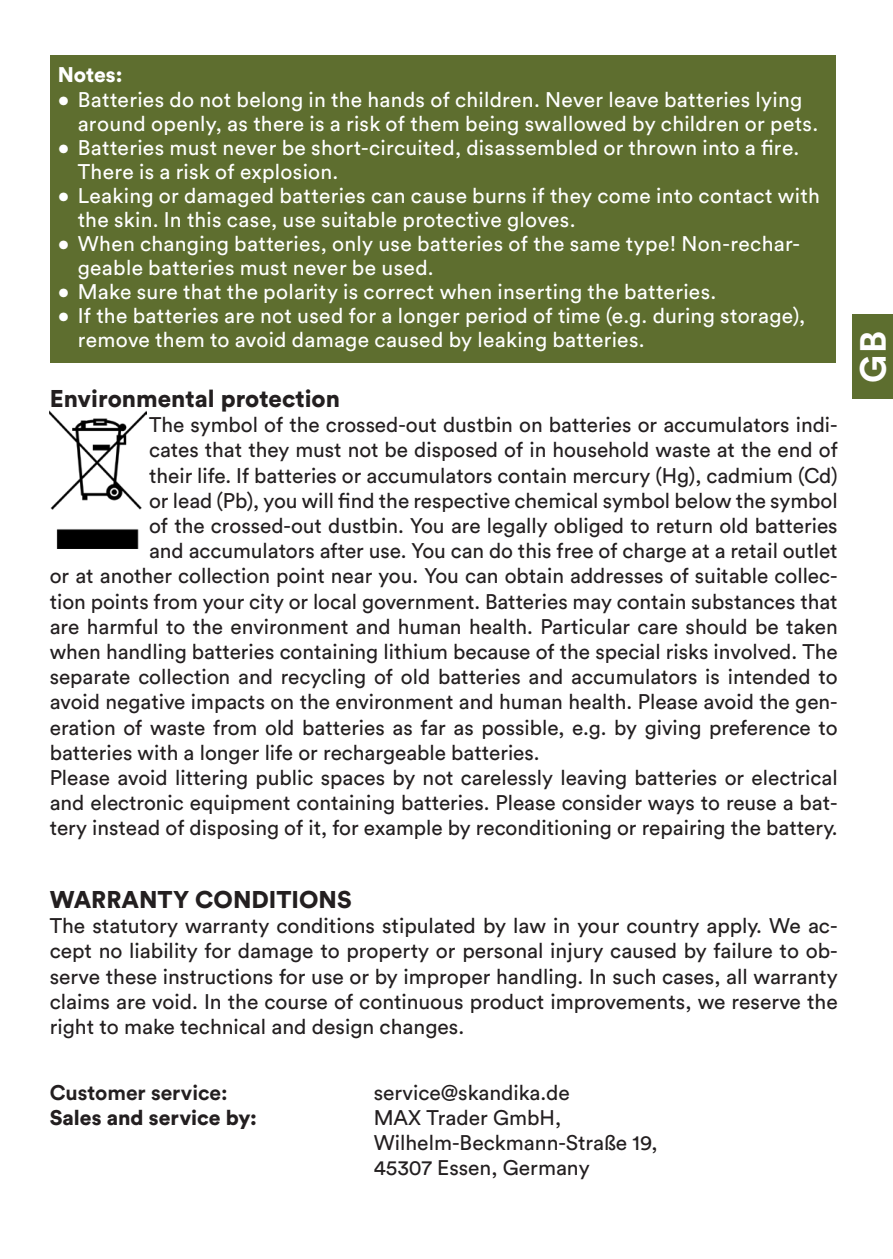
<style>
.page{position:relative;width:893px;height:1259px;background:#fff}
.page>*{position:absolute;margin:0;border:0;box-sizing:border-box;transform-origin:0 0}
.t1{font:700 36px "Circular Std";color:#fff}
.t2{font:900 24px "Circular Std";color:#231f20}
.t3{font:21px/25.2px "Circular Std";color:#231f20;text-align:justify}
.t4{font:21px/24px "Circular Std";letter-spacing:.015em;color:#fff}
.t5{font:900 21px "Circular Std";color:#231f20}
.t6{font:700 21px "Circular Std";color:#231f20}
.t7{font:900 21px "Circular Std";color:#fff}
</style>
<div class="page">
<div style="left:852px;top:315px;width:41px;height:84px;background:#5d6e2f"></div>
<div style="left:50px;top:55px;width:785px;height:308px;background:#5e6e2f"></div>
<img style="left:50px;top:410px;width:97px;height:138px">
<p class="t7" style="left:58px;top:61px;width:66px">Notes:</p>
<p class="t4" style="left:78px;top:87px;width:742px;text-indent:-20px">• Batteries do not belong in the hands of children. Never leave batteries lying around openly, as there is a risk of them being swallowed by children or pets.</p>
<p class="t4" style="left:78px;top:135px;width:723px;text-indent:-20px">• Batteries must never be short-circuited, disassembled or thrown into a fire.<br>There is a risk of explosion.</p>
<p class="t4" style="left:78px;top:183px;width:744px;text-indent:-20px">• Leaking or damaged batteries can cause burns if they come into contact with the skin. In this case, use suitable protective gloves.</p>
<p class="t4" style="left:78px;top:231px;width:724px;text-indent:-20px">• When changing batteries, only use batteries of the same type! Non-rechar&shy;geable batteries must never be used.</p>
<p class="t4" style="left:58px;top:279px;width:660px">• Make sure that the polarity is correct when inserting the batteries.</p>
<p class="t4" style="left:78px;top:303px;width:729px;text-indent:-20px">• If the batteries are not used for a longer period of time (e.g. during storage), remove them to avoid damage caused by leaking batteries.</p>
<p class="t2" style="left:50px;top:382px;width:292px">Environmental protection</p>
<p class="t3" style="left:149px;top:412px;width:690px">The symbol of the crossed-out dustbin on batteries or accumulators indi-</p>
<p class="t3" style="left:149px;top:437px;width:690px">cates that they must not be disposed of in household waste at the end of</p>
<p class="t3" style="left:149px;top:462px;width:690px">their life. If batteries or accumulators contain mercury (Hg), cadmium (Cd)</p>
<p class="t3" style="left:149px;top:487px;width:690px">or lead (Pb), you will find the respective chemical symbol below the symbol</p>
<p class="t3" style="left:149px;top:513px;width:690px">of the crossed-out dustbin. You are legally obliged to return old batteries</p>
<p class="t3" style="left:149px;top:538px;width:690px">and accumulators after use. You can do this free of charge at a retail outlet</p>
<p class="t3" style="left:50px;top:563px;width:789px">or at another collection point near you. You can obtain addresses of suitable collec-</p>
<p class="t3" style="left:50px;top:588px;width:789px">tion points from your city or local government. Batteries may contain substances that</p>
<p class="t3" style="left:50px;top:613px;width:789px">are harmful to the environment and human health. Particular care should be taken</p>
<p class="t3" style="left:50px;top:639px;width:789px">when handling batteries containing lithium because of the special risks involved. The</p>
<p class="t3" style="left:50px;top:664px;width:789px">separate collection and recycling of old batteries and accumulators is intended to</p>
<p class="t3" style="left:50px;top:689px;width:789px">avoid negative impacts on the environment and human health. Please avoid the gen-</p>
<p class="t3" style="left:50px;top:714px;width:789px">eration of waste from old batteries as far as possible, e.g. by giving preference to</p>
<p class="t3" style="left:50px;top:739px;width:491px">batteries with a longer life or rechargeable batteries.</p>
<p class="t3" style="left:50px;top:765px;width:789px">Please avoid littering public spaces by not carelessly leaving batteries or electrical</p>
<p class="t3" style="left:50px;top:790px;width:789px">and electronic equipment containing batteries. Please consider ways to reuse a bat-</p>
<p class="t3" style="left:50px;top:815px;width:789px">tery instead of disposing of it, for example by reconditioning or repairing the battery.</p>
<p class="t2" style="left:50px;top:883px;width:303px">WARRANTY CONDITIONS</p>
<p class="t3" style="left:50px;top:913px;width:789px">The statutory warranty conditions stipulated by law in your country apply. We ac&shy;cept no liability for damage to property or personal injury caused by failure to ob&shy;serve these instructions for use or by improper handling. In such cases, all warranty claims are void. In the course of continuous product improvements, we reserve the right to make technical and design changes.</p>
<p class="t6" style="left:50px;top:1078px;width:179px">Customer service:</p>
<p class="t3" style="left:374px;top:1079px;width:198px">service@skandika.de</p>
<p class="t5" style="left:50px;top:1103px;width:209px">Sales and service by:</p>
<p class="t3" style="left:374px;top:1104px;width:285px;text-align:left">MAX Trader GmbH,<br>Wilhelm-Beckmann-Straße 19,<br>45307 Essen, Germany</p>
<h1 class="t1" style="left:850px;top:383px;width:54px;rotate:-90deg">GB</h1>
</div>
